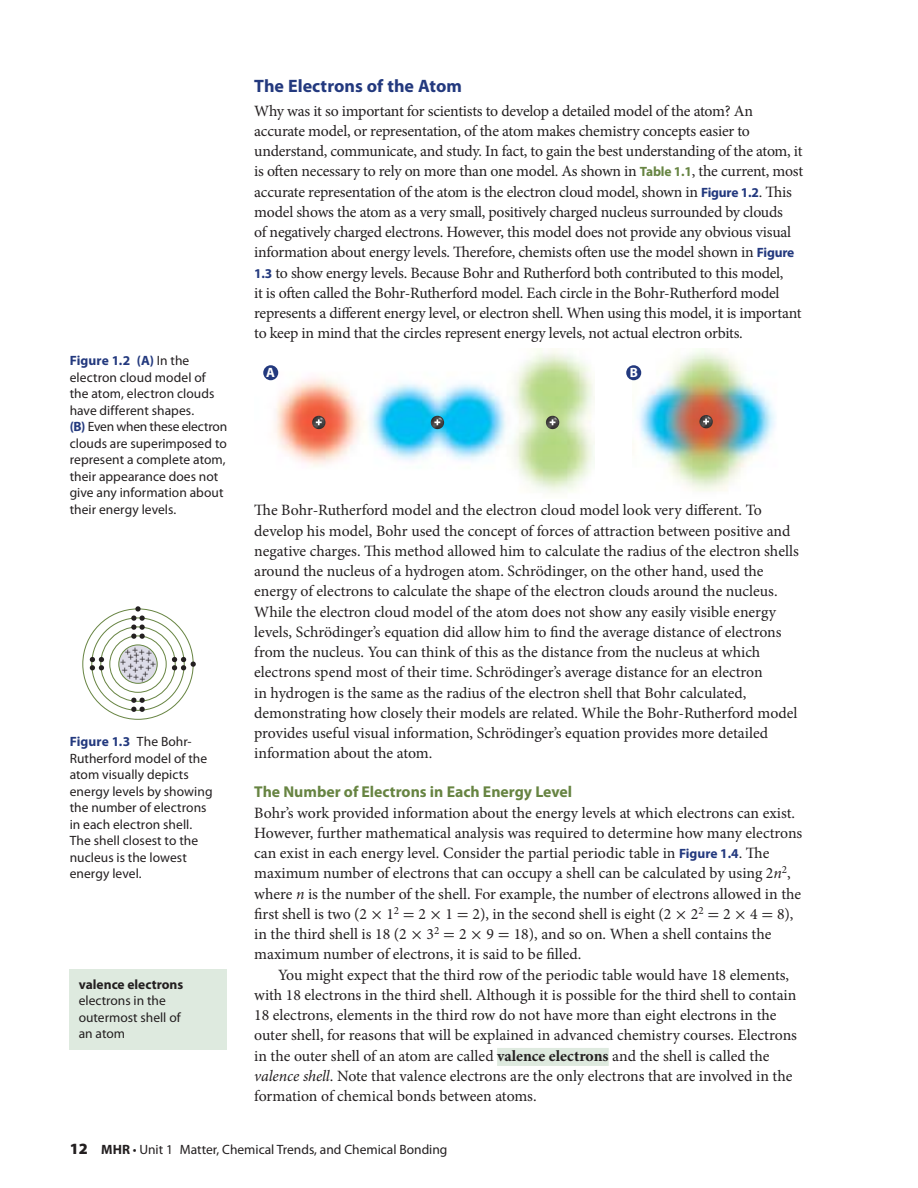
<style>
.page{position:relative;width:918px;height:1188px;background:#fff}
.page>*{position:absolute;margin:0;border:0;box-sizing:border-box;transform-origin:0 0}
.t1{font:700 18px "Myriad Pro";color:#23397e}
.t2{font:15.75px/20.2px "Minion Pro";letter-spacing:-.005em;color:#231f20}
.t3{font:700 15.75px "Myriad Pro";color:#678442}
.t4{font:13.5px/16.5px "Myriad Pro";color:#231f20}
.t5{font:700 13.5px "Myriad Pro";color:#231f20}
.t6{font:700 13.5px "Myriad Pro";color:#fff}
.t7{font:700 7.5px/6.6px "Uni Math";color:#231f20}
.s1{font-weight:700;color:#23397e}
.s2{font-family:"Myriad Pro";font-weight:700;font-size:13.5px;color:#678442}
.s3{font-family:"Myriad Pro";font-weight:700;font-size:13.5px;color:#23397e}
.s4{font-style:italic}
.s5{font-family:"Uni Math"}
.s6{font-weight:700}
.s7{font-weight:900;font-size:15.75px}
</style>
<div class="page">
<img style="left:263px;top:348px;width:331px;height:145px">
<svg style="left:312px;top:416px;width:14px;height:13px"></svg>
<svg style="left:431px;top:416px;width:13px;height:13px"></svg>
<svg style="left:546px;top:416px;width:13px;height:13px"></svg>
<img style="left:633px;top:348px;width:143px;height:144px">
<svg style="left:699px;top:415px;width:14px;height:13px"></svg>
<div style="left:497px;top:1048px;width:112px;height:18px;background:#deeadf"></div>
<div style="left:70px;top:969px;width:157px;height:81px;background:#deeadf"></div>
<div style="left:119px;top:645px;width:38px;height:38px;background:#dddce8;border-radius:50%"></div>
<div style="left:118px;top:645px;width:40px;height:39px;border:1px solid #668541;border-radius:50%"></div>
<div style="left:109px;top:636px;width:58px;height:57px;border:1px solid #678442;border-radius:50%"></div>
<svg style="left:131px;top:606px;width:14px;height:33px"></svg>
<svg style="left:90px;top:657px;width:14px;height:13px"></svg>
<svg style="left:131px;top:698px;width:14px;height:14px"></svg>
<svg style="left:172px;top:657px;width:24px;height:13px"></svg>
<div style="left:263px;top:365px;width:15px;height:15px;background:#23397e;border-radius:50%"></div>
<div style="left:626px;top:365px;width:15px;height:15px;background:#23397e;border-radius:50%"></div>
<p class="t4" style="left:70px;top:353px;width:159px"><span class="s1">Figure 1.2 (A)</span> In the electron cloud model of the atom, electron clouds have different shapes.<br><span class="s1">(B)</span> Even when these electron clouds are superimposed to represent a complete atom, their appearance does not give any information about their energy levels.</p>
<p class="t7" style="left:139px;top:649px;width:14px;text-indent:-15px">++ + +</p>
<p class="t7" style="left:134px;top:648px;width:19px;line-height:8.2px;text-align:center">+<br>+ +</p>
<p class="t7" style="left:134px;top:651px;width:7px">+</p>
<p class="t7" style="left:128px;top:654px;width:7px">+</p>
<p class="t7" style="left:120px;top:658px;width:7px">+</p>
<p class="t7" style="left:150px;top:661px;width:7px">+</p>
<p class="t7" style="left:128px;top:662px;width:7px">+</p>
<p class="t7" style="left:127px;top:666px;width:14px;text-indent:-5px">+ ++</p>
<p class="t7" style="left:143px;top:665px;width:10px;line-height:5.7px;text-indent:-10px">+++ +</p>
<p class="t7" style="left:139px;top:676px;width:7px">+</p>
<p class="t4" style="left:70px;top:734px;width:144px"><span class="s1">Figure 1.3</span> The Bohr-<br>Rutherford model of the atom visually depicts energy levels by showing the number of electrons in each electron shell.<br>The shell closest to the nucleus is the lowest energy level.</p>
<p class="t5" style="left:79px;top:979px;width:106px">valence electrons</p>
<p class="t4" style="left:79px;top:993px;width:103px">electrons in the outermost shell of an atom</p>
<p class="t1" style="left:254px;top:79px;width:209px">The Electrons of the Atom</p>
<p class="t2" style="left:254px;top:102px;width:551px">Why was it so important for scientists to develop a detailed model of the atom? An accurate model, or representation, of the atom makes chemistry concepts easier to understand, communicate, and study. In fact, to gain the best understanding of the atom, it is often necessary to rely on more than one model. As shown in <span class="s2">Table 1.1</span>, the current, most accurate representation of the atom is the electron cloud model, shown in <span class="s3">Figure 1.2</span>. This model shows the atom as a very small, positively charged nucleus surrounded by clouds<br>of negatively charged electrons. However, this model does not provide any obvious visual information about energy levels. Therefore, chemists often use the model shown in <span class="s3">Figure 1.3</span> to show energy levels. Because Bohr and Rutherford both contributed to this model,<br>it is often called the Bohr-Rutherford model. Each circle in the Bohr-Rutherford model represents a different energy level, or electron shell. When using this model, it is important to keep in mind that the circles represent energy levels, not actual electron orbits.</p>
<p class="t6" style="left:266px;top:367px;width:10px">A</p>
<p class="t6" style="left:630px;top:368px;width:10px">B</p>
<p class="t2" style="left:254px;top:502px;width:546px">The Bohr-Rutherford model and the electron cloud model look very different. To develop his model, Bohr used the concept of forces of attraction between positive and negative charges. This method allowed him to calculate the radius of the electron shells around the nucleus of a hydrogen atom. Schrödinger, on the other hand, used the energy of electrons to calculate the shape of the electron clouds around the nucleus.<br>While the electron cloud model of the atom does not show any easily visible energy levels, Schrödinger’s equation did allow him to find the average distance of electrons from the nucleus. You can think of this as the distance from the nucleus at which electrons spend most of their time. Schrödinger’s average distance for an electron<br>in hydrogen is the same as the radius of the electron shell that Bohr calculated, demonstrating how closely their models are related. While the Bohr-Rutherford model provides useful visual information, Schrödinger’s equation provides more detailed information about the atom.</p>
<p class="t3" style="left:254px;top:786px;width:320px">The Number of Electrons in Each Energy Level</p>
<p class="t2" style="left:254px;top:804px;width:550px">Bohr’s work provided information about the energy levels at which electrons can exist.<br>However, further mathematical analysis was required to determine how many electrons can exist in each energy level. Consider the partial periodic table in <span class="s3">Figure 1.4</span>. The maximum number of electrons that can occupy a shell can be calculated by using 2<span class="s4">n</span><sup>2</sup>, where <span class="s4">n</span> is the number of the shell. For example, the number of electrons allowed in the first shell is two (2 <span class="s5">×</span> 1<sup>2</sup> <span class="s5">=</span> 2 <span class="s5">×</span> 1 <span class="s5">=</span> 2), in the second shell is eight (2 <span class="s5">×</span> 2<sup>2</sup> <span class="s5">=</span> 2 <span class="s5">×</span> 4 <span class="s5">=</span> 8), in the third shell is 18 (2 <span class="s5">×</span> 3<sup>2</sup> <span class="s5">=</span> 2 <span class="s5">×</span> 9 <span class="s5">=</span> 18), and so on. When a shell contains the maximum number of electrons, it is said to be filled.</p>
<p class="t2" style="left:254px;top:966px;width:544px;text-indent:24px">You might expect that the third row of the periodic table would have 18 elements, with 18 electrons in the third shell. Although it is possible for the third shell to contain 18 electrons, elements in the third row do not have more than eight electrons in the outer shell, for reasons that will be explained in advanced chemistry courses. Electrons in the outer shell of an atom are called <span class="s6">valence electrons</span> and the shell is called the <span class="s4">valence shell</span>. Note that valence electrons are the only electrons that are involved in the formation of chemical bonds between atoms.</p>
<p class="t4" style="left:70px;top:1142px;width:379px"><span class="s7">12</span> <span class="s6">MHR</span> • Unit 1 Matter, Chemical Trends, and Chemical Bonding</p>
</div>
